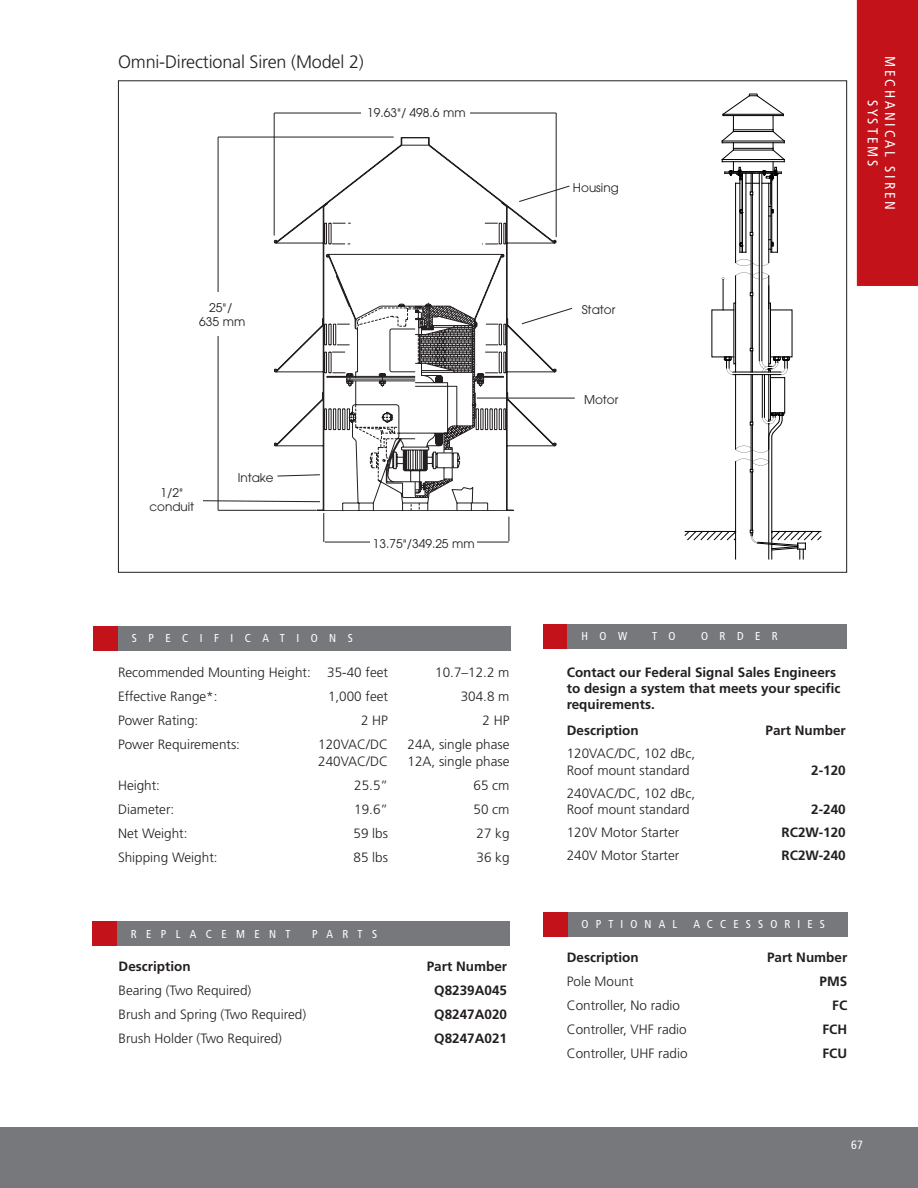
<style>
.page{position:relative;width:918px;height:1188px;background:#fff}
.page>*{position:absolute;margin:0;border:0;box-sizing:border-box;transform-origin:0 0}
.t1{font:300 18px "Frutiger LT Std";letter-spacing:-.01em;color:#231f20}
.t2{font:condensed 14.25px/17.1px "Frutiger LT Std";letter-spacing:.2em;color:#fff;text-align:center}
.t3{font:300 13.5px/16.2px "Frutiger LT Std";color:#231f20}
.t4{font:700 13.5px/16.2px "Frutiger LT Std";color:#231f20}
.t5{font:12px/14.4px "Avant Garde";color:#231f20;text-align:center}
.t6{font:condensed 12px "Frutiger LT Std";color:#fff}
.t7{font:condensed 11.55px "Frutiger LT Std";letter-spacing:.82em;color:#fff}
.t8{font:condensed 11.55px "Frutiger LT Std";letter-spacing:.62em;color:#fff}
.t9{font:condensed 11.55px "Frutiger LT Std";letter-spacing:1em;color:#fff}
.s1{font-stretch:condensed}
</style>
<div class="page">
<div style="left:0;top:1127px;width:918px;height:61px;background:#76787b"></div>
<div style="left:857px;top:0;width:61px;height:286px;background:#c4121a"></div>
<div style="left:93px;top:626px;width:26px;height:25px;background:#c4121a"></div>
<div style="left:118px;top:626px;width:393px;height:25px;background:#76787b"></div>
<div style="left:543px;top:624px;width:25px;height:24px;background:#c4121a"></div>
<div style="left:568px;top:624px;width:279px;height:24px;background:#76787b"></div>
<div style="left:93px;top:921px;width:25px;height:25px;background:#c4121a"></div>
<div style="left:117px;top:921px;width:393px;height:25px;background:#76787b"></div>
<hr style="left:777px;top:174px;width:1px;height:78px;background:#000">
<hr style="left:771px;top:173px;width:1px;height:79px;background:#000">
<hr style="left:772px;top:173px;width:1px;height:79px;background:#000">
<hr style="left:742px;top:173px;width:1px;height:79px;background:#000">
<hr style="left:740px;top:175px;width:1px;height:77px;background:#000">
<hr style="left:746px;top:173px;width:1px;height:79px;background:#000">
<svg style="left:739px;top:242px;width:7px;height:11px"></svg>
<hr style="left:769px;top:183px;width:1px;height:80px;background:#000">
<hr style="left:735px;top:183px;width:1px;height:80px;background:#000">
<svg style="left:769px;top:239px;width:8px;height:14px"></svg>
<div style="left:769px;top:303px;width:2px;height:61px;border:1px solid #000"></div>
<div style="left:770px;top:377px;width:15px;height:36px;border:1px solid #000"></div>
<hr style="left:733px;top:372px;width:48px;height:1px;background:#000">
<hr style="left:733px;top:374px;width:48px;height:1px;background:#000">
<svg style="left:724px;top:357px;width:9px;height:18px"></svg>
<hr style="left:762px;top:375px;width:1px;height:42px;background:#000">
<hr style="left:764px;top:375px;width:1px;height:42px;background:#000">
<hr style="left:770px;top:375px;width:1px;height:45px;background:#000">
<svg style="left:750px;top:348px;width:3px;height:24px"></svg>
<hr style="left:769px;top:276px;width:1px;height:90px;background:#000">
<hr style="left:759px;top:173px;width:1px;height:188px;background:#000">
<hr style="left:762px;top:173px;width:1px;height:188px;background:#000">
<svg style="left:759px;top:357px;width:31px;height:18px"></svg>
<hr style="left:735px;top:375px;width:1px;height:74px;background:#000">
<hr style="left:735px;top:276px;width:1px;height:96px;background:#000">
<hr style="left:769px;top:375px;width:1px;height:46px;background:#000">
<svg style="left:722px;top:94px;width:63px;height:123px"></svg>
<hr style="left:752px;top:195px;width:1px;height:37px;background:#000">
<hr style="left:751px;top:195px;width:1px;height:37px;background:#000">
<hr style="left:752px;top:296px;width:1px;height:52px;background:#000">
<hr style="left:751px;top:296px;width:1px;height:52px;background:#000">
<hr style="left:751px;top:235px;width:1px;height:58px;background:#000">
<hr style="left:752px;top:235px;width:1px;height:58px;background:#000">
<hr style="left:751px;top:375px;width:1px;height:47px;background:#000">
<hr style="left:752px;top:375px;width:1px;height:47px;background:#000">
<svg style="left:735px;top:272px;width:34px;height:7px"></svg>
<svg style="left:735px;top:259px;width:34px;height:7px"></svg>
<svg style="left:685px;top:413px;width:137px;height:146px"></svg>
<hr style="left:723px;top:279px;width:1px;height:31px;background:#000">
<svg style="left:319px;top:137px;width:238px;height:309px"></svg>
<svg style="left:274px;top:208px;width:279px;height:239px"></svg>
<svg style="left:316px;top:208px;width:198px;height:303px"></svg>
<svg style="left:482px;top:223px;width:16px;height:1px"></svg>
<svg style="left:482px;top:244px;width:16px;height:1px"></svg>
<svg style="left:333px;top:223px;width:18px;height:1px"></svg>
<svg style="left:332px;top:244px;width:20px;height:1px"></svg>
<svg style="left:518px;top:185px;width:52px;height:17px"></svg>
<hr style="left:556px;top:113px;width:1px;height:124px;background:#231f20">
<hr style="left:274px;top:113px;width:1px;height:123px;background:#231f20">
<hr style="left:274px;top:113px;width:282px;height:1px;background:#231f20">
<hr style="left:218px;top:137px;width:1px;height:373px;background:#231f20">
<div style="left:192px;top:292px;width:53px;height:44px;background:#fff"></div>
<svg style="left:521px;top:307px;width:52px;height:18px"></svg>
<hr style="left:477px;top:398px;width:98px;height:1px;background:#231f20">
<hr style="left:325px;top:542px;width:184px;height:1px;background:#231f20">
<div style="left:370px;top:535px;width:107px;height:18px;background:#fff"></div>
<svg style="left:203px;top:303px;width:307px;height:239px"></svg>
<hr style="left:218px;top:137px;width:176px;height:1px;background:#231f20">
<div style="left:361px;top:100px;width:108px;height:20px;background:#fff"></div>
<div style="left:543px;top:912px;width:26px;height:25px;background:#c4121a"></div>
<div style="left:568px;top:912px;width:280px;height:25px;background:#76787b"></div>
<h1 class="t1" style="left:118px;top:51px;width:247px">Omni-Directional Siren (Model 2)</h1>
<p class="t5" style="left:367px;top:106px;width:100px">19.63<span class="s1">"</span>/ 498.6 mm</p>
<p class="t5" style="left:573px;top:180px;width:47px">Housing</p>
<p class="t2" style="left:898px;top:56px;width:156px;rotate:90deg">MECHANICAL SIREN<br>SYSTEMS</p>
<p class="t5" style="left:199px;top:300px;width:48px">25<span class="s1">"</span>/<br>635 mm</p>
<p class="t5" style="left:582px;top:303px;width:35px">Stator</p>
<p class="t5" style="left:149px;top:485px;width:46px">1/2<span class="s1">" </span>conduit</p>
<p class="t5" style="left:238px;top:471px;width:38px">Intake</p>
<p class="t5" style="left:373px;top:537px;width:103px">13.75<span class="s1">"</span>/349.25 mm</p>
<p class="t9" style="left:132px;top:631px;width:222px">SPECIFICATIONS</p>
<p class="t3" style="left:118px;top:664px;width:271px">Recommended Mounting Height: 35-40 feet</p>
<p class="t3" style="left:435px;top:664px;width:76px">10.7–12.2 m</p>
<p class="t3" style="left:118px;top:688px;width:101px">Effective Range*:</p>
<p class="t3" style="left:328px;top:688px;width:62px">1,000 feet</p>
<p class="t3" style="left:461px;top:688px;width:50px">304.8 m</p>
<p class="t3" style="left:118px;top:712px;width:82px">Power Rating:</p>
<p class="t3" style="left:361px;top:712px;width:29px">2 HP</p>
<p class="t3" style="left:483px;top:712px;width:29px">2 HP</p>
<p class="t3" style="left:118px;top:736px;width:124px">Power Requirements:</p>
<p class="t3" style="left:318px;top:736px;width:71px">120VAC/DC</p>
<p class="t3" style="left:408px;top:736px;width:104px">24A, single phase</p>
<p class="t3" style="left:318px;top:754px;width:71px">240VAC/DC</p>
<p class="t3" style="left:408px;top:754px;width:104px">12A, single phase</p>
<p class="t3" style="left:118px;top:778px;width:44px">Height:</p>
<p class="t3" style="left:354px;top:778px;width:35px">25.5”</p>
<p class="t3" style="left:474px;top:778px;width:38px">65 cm</p>
<p class="t3" style="left:118px;top:802px;width:58px">Diameter:</p>
<p class="t3" style="left:354px;top:802px;width:35px">19.6”</p>
<p class="t3" style="left:474px;top:802px;width:38px">50 cm</p>
<p class="t3" style="left:118px;top:826px;width:71px">Net Weight:</p>
<p class="t3" style="left:354px;top:826px;width:36px">59 lbs</p>
<p class="t3" style="left:477px;top:826px;width:35px">27 kg</p>
<p class="t3" style="left:118px;top:850px;width:101px">Shipping Weight:</p>
<p class="t3" style="left:354px;top:850px;width:36px">85 lbs</p>
<p class="t3" style="left:477px;top:850px;width:35px">36 kg</p>
<p class="t7" style="left:131px;top:927px;width:161px">REPLACEMENT</p>
<p class="t7" style="left:312px;top:927px;width:66px">PARTS</p>
<p class="t4" style="left:119px;top:958px;width:73px">Description</p>
<p class="t4" style="left:427px;top:958px;width:82px">Part Number</p>
<p class="t3" style="left:119px;top:983px;width:134px">Bearing (Two Required)</p>
<p class="t4" style="left:434px;top:982px;width:74px">Q8239A045</p>
<p class="t3" style="left:119px;top:1007px;width:189px">Brush and Spring (Two Required)</p>
<p class="t4" style="left:434px;top:1006px;width:74px">Q8247A020</p>
<p class="t3" style="left:119px;top:1031px;width:165px">Brush Holder (Two Required)</p>
<p class="t4" style="left:434px;top:1030px;width:74px">Q8247A021</p>
<p class="t5" style="left:584px;top:393px;width:36px">Motor</p>
<p class="t7" style="left:582px;top:629px;width:47px">HOW</p>
<p class="t7" style="left:652px;top:629px;width:25px">T O</p>
<p class="t7" style="left:701px;top:629px;width:78px">ORDER</p>
<p class="t4" style="left:567px;top:664px;width:275px">Contact our Federal Signal Sales Engineers to design a system that meets your specific requirements.</p>
<p class="t4" style="left:567px;top:723px;width:73px">Description</p>
<p class="t4" style="left:766px;top:723px;width:82px">Part Number</p>
<p class="t3" style="left:567px;top:746px;width:130px">120VAC/DC, 102 dBc,<br>Roof mount standard</p>
<p class="t4" style="left:811px;top:762px;width:36px">2-120</p>
<p class="t3" style="left:567px;top:785px;width:130px">240VAC/DC, 102 dBc,<br>Roof mount standard</p>
<p class="t4" style="left:811px;top:801px;width:36px">2-240</p>
<p class="t3" style="left:567px;top:824px;width:114px">120V Motor Starter</p>
<p class="t4" style="left:782px;top:824px;width:66px">RC2W-120</p>
<p class="t3" style="left:567px;top:847px;width:114px">240V Motor Starter</p>
<p class="t4" style="left:782px;top:847px;width:66px">RC2W-240</p>
<p class="t8" style="left:582px;top:917px;width:97px">OPTIONAL</p>
<p class="t8" style="left:693px;top:917px;width:133px">ACCESSORIES</p>
<p class="t4" style="left:567px;top:949px;width:73px">Description</p>
<p class="t4" style="left:767px;top:949px;width:82px">Part Number</p>
<p class="t3" style="left:567px;top:974px;width:68px">Pole Mount</p>
<p class="t4" style="left:820px;top:973px;width:29px">PMS</p>
<p class="t3" style="left:567px;top:998px;width:115px">Controller, No radio</p>
<p class="t4" style="left:832px;top:997px;width:16px">FC</p>
<p class="t3" style="left:567px;top:1022px;width:122px">Controller, VHF radio</p>
<p class="t4" style="left:823px;top:1021px;width:26px">FCH</p>
<p class="t3" style="left:567px;top:1046px;width:122px">Controller, UHF radio</p>
<p class="t4" style="left:823px;top:1045px;width:26px">FCU</p>
<p class="t6" style="left:851px;top:1137px;width:14px">67</p>
</div>
